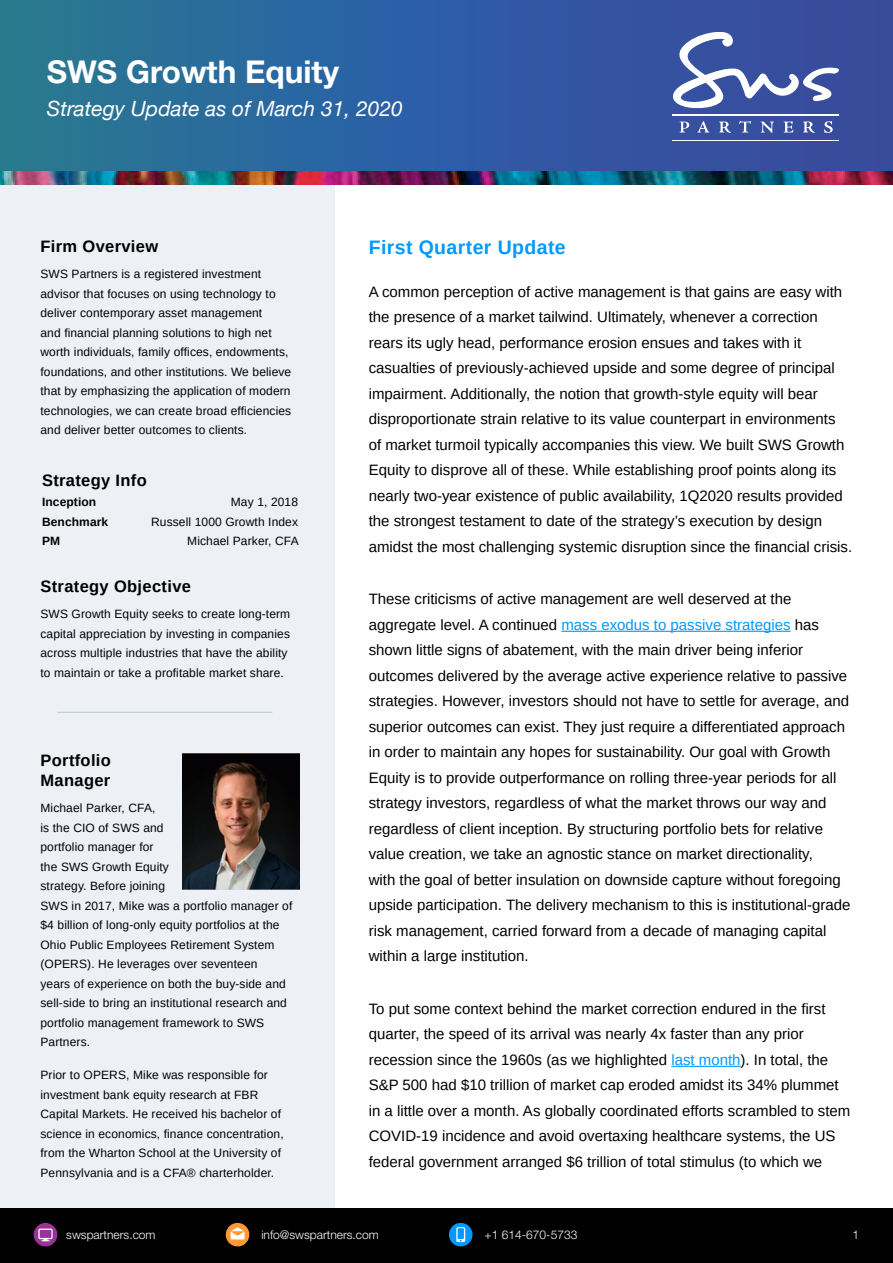
<style>
.page{position:relative;width:893px;height:1263px;background:#fff}
.page>*{position:absolute;margin:0;border:0;box-sizing:border-box;transform-origin:0 0}
.t1{font:700 31.5px "Helvetica Neue LT Std";color:#fff}
.t2{font:italic 21px "Helvetica Neue";color:#fff}
.t3{font:700 19.5px "Arimo";letter-spacing:.02em;color:#09f}
.t4{font:700 16.5px/19.8px "Arimo";letter-spacing:.02em;color:#000}
.t5{font:15px/25.5px "Arimo";color:#000}
.t6{font:12px/19.5px "Arimo";letter-spacing:.01em;color:#000}
.t7{font:300 12px "Helvetica Neue LT Std";color:#fff}
.t8{font:700 12px "Arimo";letter-spacing:.01em;color:#000}
.s1{color:#09f}
</style>
<div class="page">
<div style="left:0;top:161px;width:334px;height:1102px;background:#edf0f5"></div>
<img style="left:182px;top:754px;width:118px;height:135px">
<hr style="left:561px;top:631px;width:230px;height:1px;background:#09f">
<hr style="left:671px;top:1066px;width:70px;height:1px;background:#09f">
<hr style="left:57px;top:712px;width:215px;height:1px;background:#c3cad5">
<div style="left:0;top:0;width:893px;height:173px;background:linear-gradient(to right,#257798,#3b48a5)"></div>
<svg style="left:680px;top:122px;width:9px;height:11px"></svg>
<svg style="left:697px;top:121px;width:12px;height:12px"></svg>
<svg style="left:719px;top:121px;width:12px;height:12px"></svg>
<svg style="left:739px;top:121px;width:12px;height:12px"></svg>
<svg style="left:761px;top:122px;width:13px;height:11px"></svg>
<svg style="left:784px;top:122px;width:9px;height:11px"></svg>
<svg style="left:803px;top:121px;width:12px;height:12px"></svg>
<svg style="left:824px;top:121px;width:9px;height:12px"></svg>
<hr style="left:673px;top:115px;width:166px;height:1px;background:#fff">
<hr style="left:673px;top:140px;width:166px;height:1px;background:#fff">
<svg style="left:673px;top:32px;width:166px;height:77px"></svg>
<img style="left:0;top:172px;width:893px;height:13px">
<div style="left:0;top:1208px;width:893px;height:55px;background:#000"></div>
<svg style="left:34px;top:1223px;width:24px;height:23px"></svg>
<svg style="left:449px;top:1222px;width:24px;height:24px"></svg>
<svg style="left:226px;top:1223px;width:24px;height:23px"></svg>
<h1 class="t1" style="left:47px;top:52px;width:294px">SWS Growth Equity</h1>
<h2 class="t2" style="left:47px;top:94px;width:357px">Strategy Update as of March 31, 2020</h2>
<p class="t4" style="left:40px;top:237px;width:119px">Firm Overview</p>
<p class="t6" style="left:40px;top:264px;width:252px">SWS Partners is a registered investment advisor that focuses on using technology to deliver contemporary asset management<br>and financial planning solutions to high net worth individuals, family offices, endowments, foundations, and other institutions. We believe that by emphasizing the application of modern technologies, we can create broad efficiencies and deliver better outcomes to clients.</p>
<p class="t4" style="left:42px;top:470px;width:106px">Strategy Info</p>
<p class="t8" style="left:42px;top:494px;width:56px">Inception</p>
<p class="t6" style="left:231px;top:492px;width:69px">May 1, 2018</p>
<p class="t8" style="left:42px;top:514px;width:68px">Benchmark</p>
<p class="t6" style="left:151px;top:512px;width:148px">Russell 1000 Growth Index</p>
<p class="t8" style="left:42px;top:533px;width:20px">PM</p>
<p class="t6" style="left:187px;top:531px;width:113px">Michael Parker, CFA</p>
<p class="t4" style="left:40px;top:577px;width:152px">Strategy Objective</p>
<p class="t6" style="left:40px;top:604px;width:251px">SWS Growth Equity seeks to create long-term capital appreciation by investing in companies across multiple industries that have the ability to maintain or take a profitable market share.</p>
<p class="t4" style="left:40px;top:751px;width:72px">Portfolio<br>Manager</p>
<p class="t6" style="left:40px;top:798px;width:253px">Michael Parker, CFA,<br>is the CIO of SWS and<br>portfolio manager for<br>the SWS Growth Equity<br>strategy. Before joining<br>SWS in 2017, Mike was a portfolio manager of $4 billion of long-only equity portfolios at the<br>Ohio Public Employees Retirement System (OPERS). He leverages over seventeen<br>years of experience on both the buy-side and sell-side to bring an institutional research and portfolio management framework to SWS<br>Partners.</p>
<p class="t6" style="left:40px;top:1065px;width:245px">Prior to OPERS, Mike was responsible for investment bank equity research at FBR Capital Markets. He received his bachelor of science in economics, finance concentration, from the Wharton School at the University of Pennsylvania and is a CFA® charterholder.</p>
<h3 class="t3" style="left:369px;top:234px;width:199px">First Quarter Update</h3>
<p class="t5" style="left:369px;top:279px;width:485px">A common perception of active management is that gains are easy with the presence of a market tailwind. Ultimately, whenever a correction rears its ugly head, performance erosion ensues and takes with it casualties of previously-achieved upside and some degree of principal impairment. Additionally, the notion that growth-style equity will bear disproportionate strain relative to its value counterpart in environments<br>of market turmoil typically accompanies this view. We built SWS Growth Equity to disprove all of these. While establishing proof points along its nearly two-year existence of public availability, 1Q2020 results provided the strongest testament to date of the strategy’s execution by design amidst the most challenging systemic disruption since the financial crisis.</p>
<p class="t5" style="left:369px;top:586px;width:483px">These criticisms of active management are well deserved at the aggregate level. A continued <span class="s1">mass exodus to passive strategies</span> has shown little signs of abatement, with the main driver being inferior outcomes delivered by the average active experience relative to passive strategies. However, investors should not have to settle for average, and superior outcomes can exist. They just require a differentiated approach in order to maintain any hopes for sustainability. Our goal with Growth Equity is to provide outperformance on rolling three-year periods for all strategy investors, regardless of what the market throws our way and regardless of client inception. By structuring portfolio bets for relative value creation, we take an agnostic stance on market directionality,<br>with the goal of better insulation on downside capture without foregoing upside participation. The delivery mechanism to this is institutional-grade risk management, carried forward from a decade of managing capital within a large institution.</p>
<p class="t5" style="left:369px;top:996px;width:483px">To put some context behind the market correction endured in the first quarter, the speed of its arrival was nearly 4x faster than any prior recession since the 1960s (as we highlighted <span class="s1">last month</span>). In total, the S&amp;P 500 had $10 trillion of market cap eroded amidst its 34% plummet in a little over a month. As globally coordinated efforts scrambled to stem COVID-19 incidence and avoid overtaxing healthcare systems, the US federal government arranged $6 trillion of total stimulus (to which we</p>
<p class="t7" style="left:66px;top:1227px;width:91px">swspartners.com</p>
<p class="t7" style="left:261px;top:1227px;width:119px">info@swspartners.com</p>
<p class="t7" style="left:485px;top:1227px;width:94px">+1 614-670-5733</p>
<p class="t7" style="left:852px;top:1227px;width:8px">1</p>
</div>
